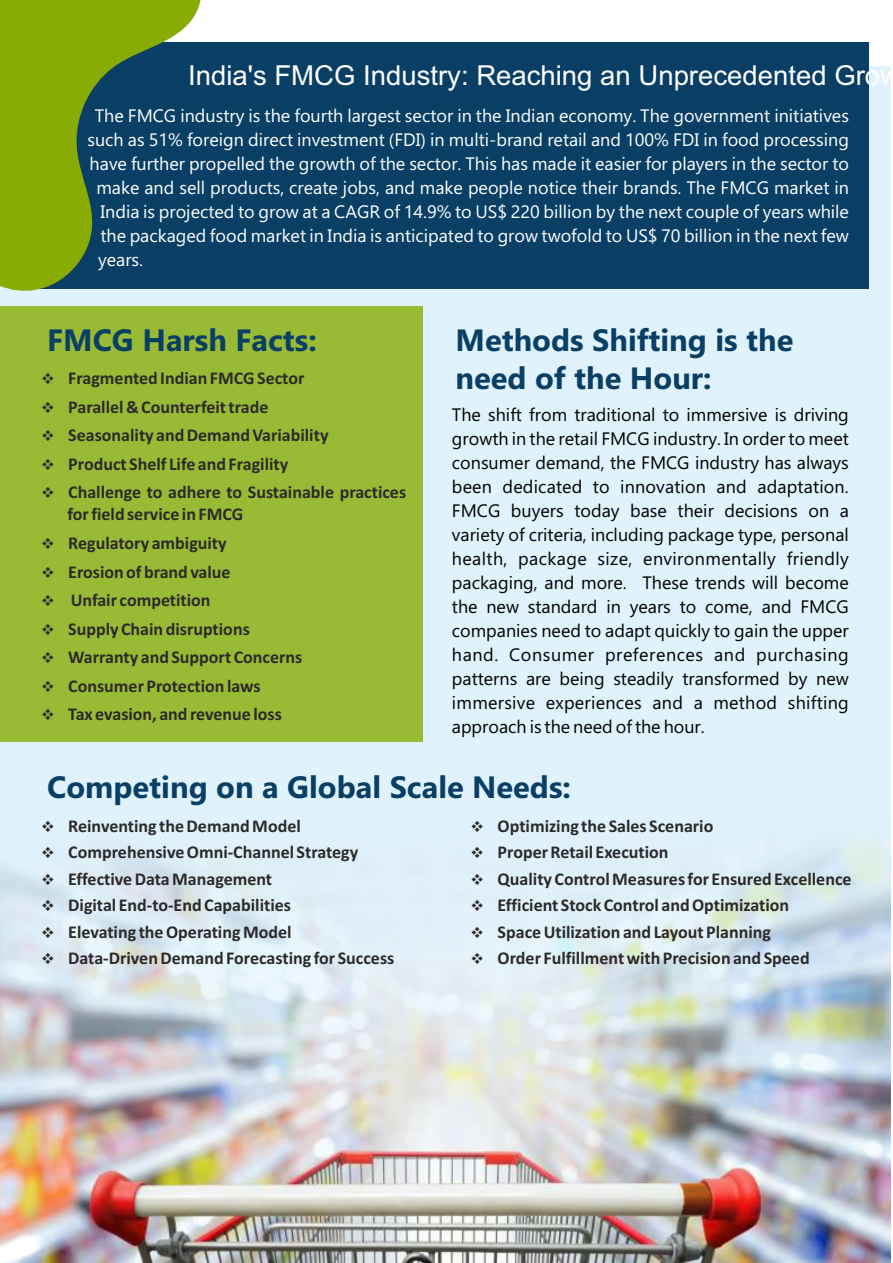
<style>
.page{position:relative;width:893px;height:1263px;background:#fff}
.page>*{position:absolute;margin:0;border:0;box-sizing:border-box;transform-origin:0 0}
.t1{font:700 30.75px/38.4px "Ebrima";color:#093f65}
.t2{font:27.45px "Arial";color:#fff}
.t3{font:700 18px/21.9px "Calibri";color:#2b2a29}
.t4{font:18px/24px "Ebrima";letter-spacing:.015em;color:#000;text-align:justify}
.t5{font:18px "Ebrima";color:#fff}
</style>
<div class="page">
<div style="left:0;top:66px;width:891px;height:1197px;background:#e0f2fc"></div>
<img style="left:0;top:841px;width:891px;height:422px">
<div style="left:0;top:306px;width:422px;height:435px;background:#99ba34"></div>
<div style="left:17px;top:42px;width:852px;height:247px;background:#093f65"></div>
<svg style="left:0;top:0;width:200px;height:291px;fill:#88ac03"></svg>
<h2 class="t2" style="left:188px;top:65px;width:713px">India's FMCG Industry: Reaching an Unprecedented Grow</h2>
<p class="t5" style="left:95px;top:109px;width:756px">The FMCG industry is the fourth largest sector in the Indian economy. The government initiatives</p>
<p class="t5" style="left:87px;top:133px;width:763px">such as 51% foreign direct investment (FDI) in multi-brand retail and 100% FDI in food processing</p>
<p class="t5" style="left:90px;top:157px;width:761px">have further propelled the growth of the sector. This has made it easier for players in the sector to</p>
<p class="t5" style="left:96px;top:181px;width:754px">make and sell products, create jobs, and make people notice their brands. The FMCG market in</p>
<p class="t5" style="left:100px;top:205px;width:750px">India is projected to grow at a CAGR of 14.9% to US$ 220 billion by the next couple of years while</p>
<p class="t5" style="left:100px;top:228px;width:750px">the packaged food market in India is anticipated to grow twofold to US$ 70 billion in the next few</p>
<p class="t5" style="left:98px;top:252px;width:47px">years.</p>
<h1 class="t1" style="left:47px;top:324px;width:271px">FMCG Harsh Facts:</h1>
<h1 class="t1" style="left:455px;top:324px;width:339px">Methods Shifting is the need of the Hour:</h1>
<p class="t3" style="left:41px;top:369px;width:265px">❖ Fragmented Indian FMCG Sector</p>
<p class="t3" style="left:41px;top:397px;width:229px">❖ Parallel &amp; Counterfeit trade</p>
<p class="t3" style="left:41px;top:426px;width:289px">❖ Seasonality and Demand Variability</p>
<p class="t3" style="left:41px;top:454px;width:249px">❖ Product Shelf Life and Fragility</p>
<p class="t3" style="left:67px;top:483px;width:340px;text-indent:-26px">❖ Challenge to adhere to Sustainable practices for field service in FMCG</p>
<p class="t3" style="left:41px;top:534px;width:187px">❖ Regulatory ambiguity</p>
<p class="t3" style="left:41px;top:562px;width:191px">❖ Erosion of brand value</p>
<p class="t3" style="left:41px;top:591px;width:171px">❖ Unfair competition</p>
<p class="t3" style="left:41px;top:619px;width:210px">❖ Supply Chain disruptions</p>
<p class="t3" style="left:41px;top:648px;width:263px">❖ Warranty and Support Concerns</p>
<p class="t3" style="left:41px;top:676px;width:221px">❖ Consumer Protection laws</p>
<p class="t3" style="left:41px;top:705px;width:242px">❖ Tax evasion, and revenue loss</p>
<p class="t4" style="left:452px;top:405px;width:398px">The shift from traditional to immersive is driving growth in the retail FMCG industry. In order to meet consumer demand, the FMCG industry has always been dedicated to innovation and adaptation.<br>FMCG buyers today base their decisions on a variety of criteria, including package type, personal health, package size, environmentally friendly packaging, and more. These trends will become the new standard in years to come, and FMCG companies need to adapt quickly to gain the upper hand. Consumer preferences and purchasing patterns are being steadily transformed by new immersive experiences and a method shifting approach is the need of the hour.</p>
<h1 class="t1" style="left:47px;top:771px;width:525px">Competing on a Global Scale Needs:</h1>
<p class="t3" style="left:471px;top:816px;width:244px">❖ Optimizing the Sales Scenario</p>
<p class="t3" style="left:471px;top:843px;width:199px">❖ Proper Retail Execution</p>
<p class="t3" style="left:471px;top:869px;width:383px">❖ Quality Control Measures for Ensured Excellence</p>
<p class="t3" style="left:41px;top:816px;width:261px">❖ Reinventing the Demand Model</p>
<p class="t3" style="left:41px;top:843px;width:318px">❖ Comprehensive Omni-Channel Strategy</p>
<p class="t3" style="left:41px;top:896px;width:251px">❖ Digital End-to-End Capabilities</p>
<p class="t3" style="left:471px;top:896px;width:320px">❖ Efficient Stock Control and Optimization</p>
<p class="t3" style="left:471px;top:922px;width:302px">❖ Space Utilization and Layout Planning</p>
<p class="t3" style="left:41px;top:948px;width:355px">❖ Data-Driven Demand Forecasting for Success</p>
<p class="t3" style="left:41px;top:869px;width:232px">❖ Effective Data Management</p>
<p class="t3" style="left:41px;top:922px;width:252px">❖ Elevating the Operating Model</p>
<p class="t3" style="left:471px;top:948px;width:341px">❖ Order Fulfillment with Precision and Speed</p>
</div>
